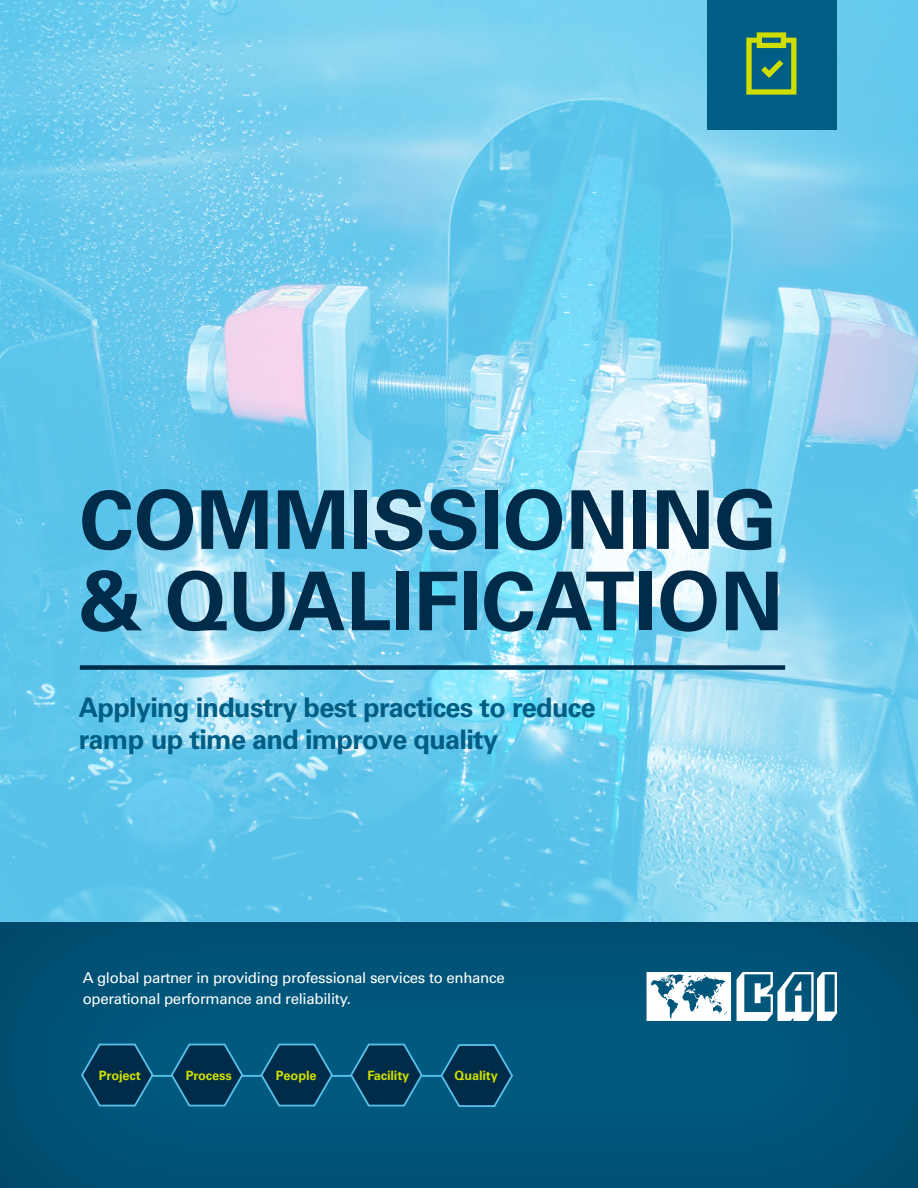
<style>
.page{position:relative;width:918px;height:1188px;background:#fff}
.page>*{position:absolute;margin:0;border:0;box-sizing:border-box;transform-origin:0 0}
.t1{font:700 81px/81.3px "Univers";color:#002b49}
.t2{font:700 27px/32.4px "Univers";letter-spacing:-.025em;color:#005d83}
.t3{font:15px/21px "Univers";letter-spacing:-.02em;color:#fff}
.t4{font:700 12.9px "Univers";letter-spacing:-.01em;color:#cfde00}
.t5{font:700 12.9px "Univers LT Std";letter-spacing:-.01em;color:#cfde00}
</style>
<div class="page">
<div style="left:0;top:0;width:918px;height:941px;background:#005d83;opacity:.75"></div>
<div style="left:0;top:910px;width:918px;height:278px;background:#005478"></div>
<div style="left:708px;top:0;width:129px;height:129px;background:#005d83"></div>
<div style="left:80px;top:665px;width:705px;height:5px;background:#002b49"></div>
<svg style="left:746px;top:32px;width:51px;height:63px"></svg>
<svg style="left:647px;top:972px;width:84px;height:49px"></svg>
<svg style="left:737px;top:972px;width:100px;height:49px"></svg>
<hr style="left:146px;top:1075px;width:310px;height:2px;background:#57c1e9">
<svg style="left:81px;top:1043px;width:74px;height:64px"></svg>
<svg style="left:170px;top:1043px;width:74px;height:64px"></svg>
<svg style="left:259px;top:1043px;width:75px;height:64px"></svg>
<svg style="left:349px;top:1043px;width:75px;height:64px"></svg>
<svg style="left:439px;top:1044px;width:74px;height:63px"></svg>
<h1 class="t1" style="left:80px;top:480px;width:705px">COMMISSIONING &amp; QUALIFICATION</h1>
<h2 class="t2" style="left:79px;top:691px;width:518px">Applying industry best practices to reduce ramp up time and improve quality</h2>
<p class="t3" style="left:83px;top:968px;width:424px">A global partner in providing professional services to enhance operational performance and reliability.</p>
<p class="t5" style="left:99px;top:1068px;width:43px">Project</p>
<p class="t4" style="left:186px;top:1068px;width:47px">Process</p>
<p class="t5" style="left:276px;top:1068px;width:42px">People</p>
<p class="t4" style="left:367px;top:1068px;width:44px">Facility</p>
<p class="t4" style="left:455px;top:1068px;width:45px">Quality</p>
</div>
